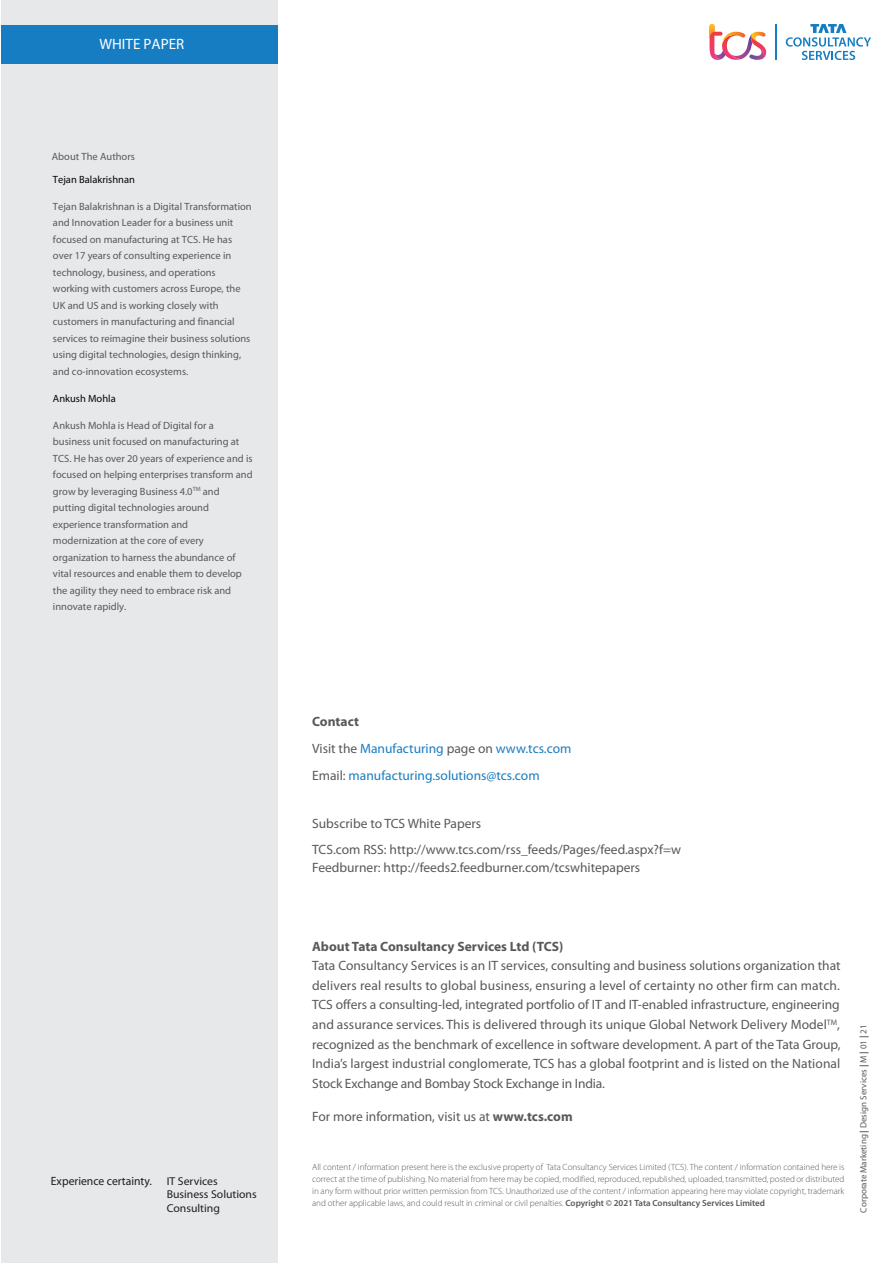
<style>
.page{position:relative;width:894px;height:1263px;background:#fff}
.page>*{position:absolute;margin:0;border:0;box-sizing:border-box;transform-origin:0 0}
.t1{font:15px "Myriad Pro";color:#fff}
.t2{font:13.5px/19.5px "Myriad Pro";color:#58595b;text-align:justify}
.t3{font:13.5px/27px "Myriad Pro";color:#197dc2}
.t4{font:700 13.5px "Myriad Pro";color:#58595b}
.t5{font:12px "Myriad Pro";color:#211d1e}
.t6{font:11.4px/13.6px "Myriad Pro";color:#211d1e}
.t7{font:10.5px/16.5px "Myriad Pro";color:#58595b}
.t8{font:10.5px "Myriad Pro";color:#040504}
.t9{font:300 9px/12px "Myriad Pro";letter-spacing:-.005em;color:#58595b;text-align:justify}
.t10{font:9px "Myriad Pro";color:#58595b}
.s1{font-size:11.4px}
.s2{font-weight:700;color:#58595b}
.s3{color:#58595b}
.s4{font-weight:700}
.s5{font-weight:600}
</style>
<div class="page">
<div style="left:1px;top:0;width:276px;height:1263px;background:#e7e8e9"></div>
<div style="left:1px;top:26px;width:276px;height:38px;background:#177dc2"></div>
<svg style="left:785px;top:24px;width:85px;height:36px"></svg>
<hr style="left:775px;top:24px;width:1px;height:36px;background:#177dc2">
<svg style="left:709px;top:24px;width:57px;height:36px"></svg>
<h1 class="t1" style="left:99px;top:37px;width:86px">WHITE PAPER</h1>
<p class="t7" style="left:52px;top:148px;width:85px">About The Authors</p>
<p class="t8" style="left:53px;top:173px;width:83px">Tejan Balakrishnan</p>
<p class="t7" style="left:53px;top:198px;width:200px">Tejan Balakrishnan is a Digital Transformation and Innovation Leader for a business unit focused on manufacturing at TCS. He has over 17 years of consulting experience in technology, business, and operations working with customers across Europe, the UK and US and is working closely with customers in manufacturing and financial services to reimagine their business solutions using digital technologies, design thinking, and co-innovation ecosystems.</p>
<p class="t8" style="left:53px;top:392px;width:64px">Ankush Mohla</p>
<p class="t7" style="left:53px;top:417px;width:201px">Ankush Mohla is Head of Digital for a business unit focused on manufacturing at TCS. He has over 20 years of experience and is focused on helping enterprises transform and grow by leveraging Business 4.0<sup>TM</sup> and putting digital technologies around experience transformation and modernization at the core of every organization to harness the abundance of vital resources and enable them to develop the agility they need to embrace risk and innovate rapidly.</p>
<p class="t5" style="left:51px;top:1174px;width:168px">Experience certainty. <span class="s1">IT Services</span></p>
<p class="t6" style="left:167px;top:1188px;width:91px">Business Solutions<br>Consulting</p>
<p class="t3" style="left:312px;top:708px;width:260px"><span class="s2">Contact<br></span><span class="s3">Visit the</span> Manufacturing <span class="s3">page on</span> www.tcs.com<br><span class="s3">Email:</span> manufacturing.solutions@tcs.com</p>
<p class="t2" style="left:312px;top:811px;width:370px;line-height:25.5px">Subscribe to TCS White Papers<br>TCS.com RSS: http://www.tcs.com/rss_feeds/Pages/feed.aspx?f=w</p>
<p class="t2" style="left:312px;top:857px;width:329px">Feedburner: http://feeds2.feedburner.com/tcswhitepapers</p>
<p class="t4" style="left:312px;top:939px;width:252px">About Tata Consultancy Services Ltd (TCS)</p>
<p class="t2" style="left:312px;top:956px;width:530px">Tata Consultancy Services is an IT services, consulting and business solutions organization that delivers real results to global business, ensuring a level of certainty no other firm can match.<br>TCS offers a consulting-led, integrated portfolio of IT and IT-enabled infrastructure, engineering and assurance services. This is delivered through its unique Global Network Delivery Model<sup>TM</sup>, recognized as the benchmark of excellence in software development. A part of the Tata Group, India’s largest industrial conglomerate, TCS has a global footprint and is listed on the National Stock Exchange and Bombay Stock Exchange in India.</p>
<p class="t2" style="left:312px;top:1106px;width:262px">For more information, visit us at <span class="s4">www.tcs.com</span></p>
<p class="t9" style="left:312px;top:1161px;width:533px">All content / information present here is the exclusive property of Tata Consultancy Services Limited (TCS). The content / information contained here is correct at the time of publishing. No material from here may be copied, modified, reproduced, republished, uploaded, transmitted, posted or distributed in any form without prior written permission from TCS. Unauthorized use of the content / information appearing here may violate copyright, trademark and other applicable laws, and could result in criminal or civil penalties. <span class="s5">Copyright © 2021 Tata Consultancy Services Limited</span></p>
<p class="t10" style="left:858px;top:1212px;width:189px;rotate:-90deg">Corporate Marketing <span class="s4">|</span> Design Services <span class="s4">|</span> M <span class="s4">|</span> 01 <span class="s4">|</span> 21</p>
</div>
